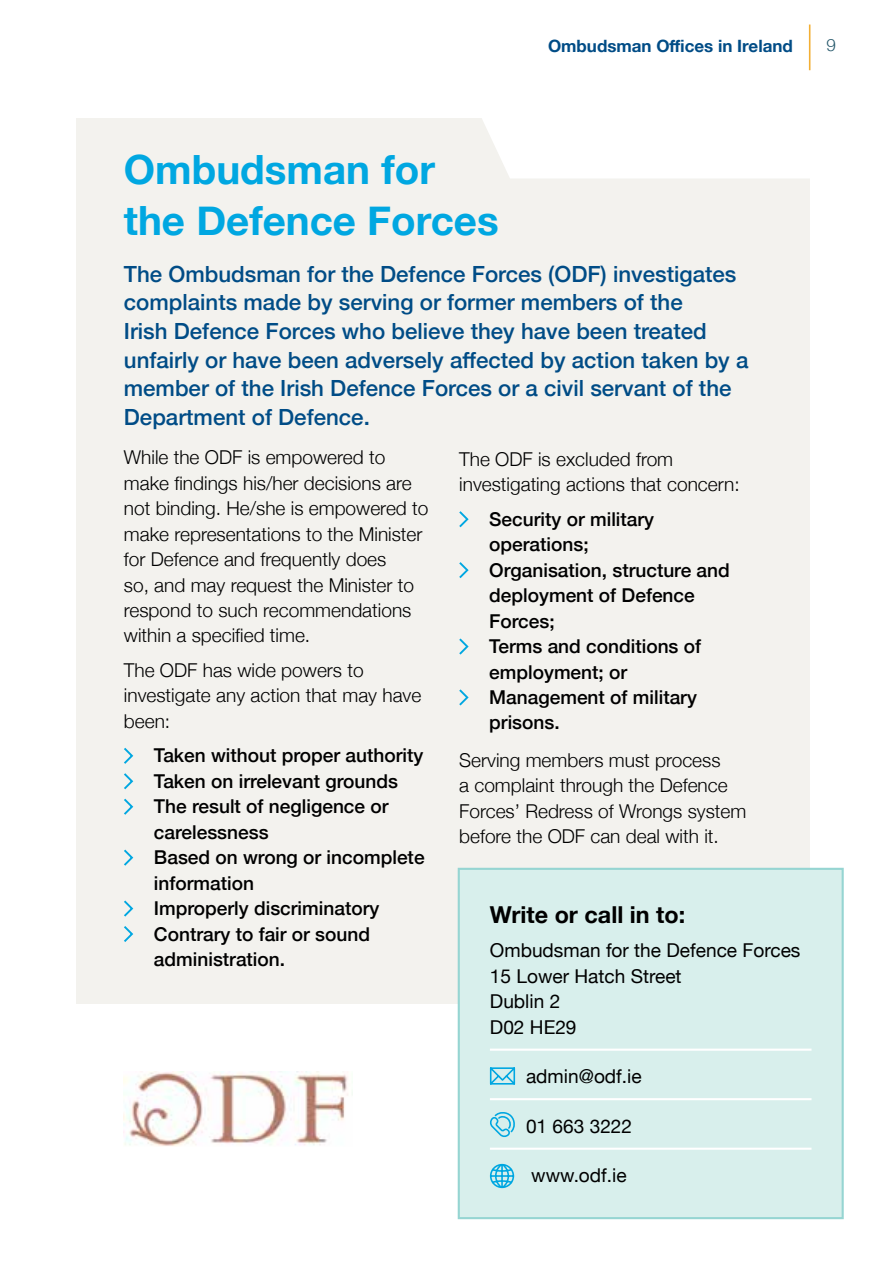
<style>
.page{position:relative;width:887px;height:1261px;background:#fff}
.page>*{position:absolute;margin:0;border:0;box-sizing:border-box;transform-origin:0 0}
.t1{font:700 40.35px/50.8px "Helvetica Neue";color:#00a7e1}
.t2{font:700 23.4px "Helvetica Neue";color:#000}
.t3{font:500 22.35px/28.7px "Helvetica Neue";color:#004c86}
.t4{font:300 19.05px/25.5px "Helvetica Neue";color:#000}
.t5{font:500 19.05px/25.5px "Helvetica Neue";color:#000}
.t6{font:19.05px/25.5px "Helvetica Neue";color:#000}
.t7{font:700 16.95px "Helvetica Neue";color:#004c86}
.t8{font:300 16.95px "Helvetica Neue";color:#24576a}
</style>
<div class="page">
<div style="left:76px;top:118px;width:733px;height:886px;background:#f3f2ee"></div>
<img style="left:124px;top:1072px;width:224px;height:74px">
<div style="left:457px;top:867px;width:387px;height:353px;background:#d8efec"></div>
<svg style="left:459px;top:511px;width:10px;height:17px"></svg>
<svg style="left:459px;top:562px;width:10px;height:17px"></svg>
<svg style="left:459px;top:638px;width:10px;height:17px"></svg>
<svg style="left:459px;top:689px;width:10px;height:17px"></svg>
<svg style="left:482px;top:24px;width:329px;height:154px"></svg>
<svg style="left:124px;top:747px;width:10px;height:43px"></svg>
<svg style="left:124px;top:798px;width:10px;height:17px"></svg>
<svg style="left:124px;top:849px;width:10px;height:17px"></svg>
<svg style="left:124px;top:900px;width:10px;height:42px"></svg>
<hr style="left:809px;top:25px;width:1px;height:45px;background:#f3af34">
<p class="t7" style="left:548px;top:32px;width:246px">Ombudsman Offices in Ireland</p>
<p class="t8" style="left:826px;top:32px;width:11px">9</p>
<h1 class="t1" style="left:124px;top:145px;width:376px">Ombudsman for the Defence Forces</h1>
<p class="t3" style="left:124px;top:258px;width:626px">The Ombudsman for the Defence Forces (ODF) investigates complaints made by serving or former members of the<br>Irish Defence Forces who believe they have been treated unfairly or have been adversely affected by action taken by a member of the Irish Defence Forces or a civil servant of the Department of Defence.</p>
<p class="t4" style="left:124px;top:443px;width:306px">While the ODF is empowered to make findings his/her decisions are not binding. He/she is empowered to make representations to the Minister for Defence and frequently does<br>so, and may request the Minister to respond to such recommendations within a specified time.</p>
<p class="t4" style="left:124px;top:656px;width:299px">The ODF has wide powers to investigate any action that may have been:</p>
<p class="t5" style="left:154px;top:741px;width:272px">Taken without proper authority<br>Taken on irrelevant grounds<br>The result of negligence or carelessness<br>Based on wrong or incomplete information<br>Improperly discriminatory<br>Contrary to fair or sound administration.</p>
<p class="t4" style="left:459px;top:445px;width:282px">The ODF is excluded from investigating actions that concern:</p>
<p class="t5" style="left:489px;top:505px;width:242px">Security or military operations;<br>Organisation, structure and deployment of Defence<br>Forces;<br>Terms and conditions of employment; or<br>Management of military prisons.</p>
<p class="t4" style="left:459px;top:746px;width:289px">Serving members must process<br>a complaint through the Defence<br>Forces’ Redress of Wrongs system before the ODF can deal with it.</p>
<p class="t2" style="left:490px;top:896px;width:197px">Write or call in to:</p>
<p class="t6" style="left:490px;top:939px;width:312px">Ombudsman for the Defence Forces<br>15 Lower Hatch Street<br>Dublin 2<br>D02 HE29</p>
<p class="t6" style="left:526px;top:1065px;width:117px">admin@odf.ie</p>
<p class="t6" style="left:526px;top:1114px;width:108px">01 663 3222</p>
<p class="t6" style="left:531px;top:1164px;width:97px">www.odf.ie</p>
</div>
